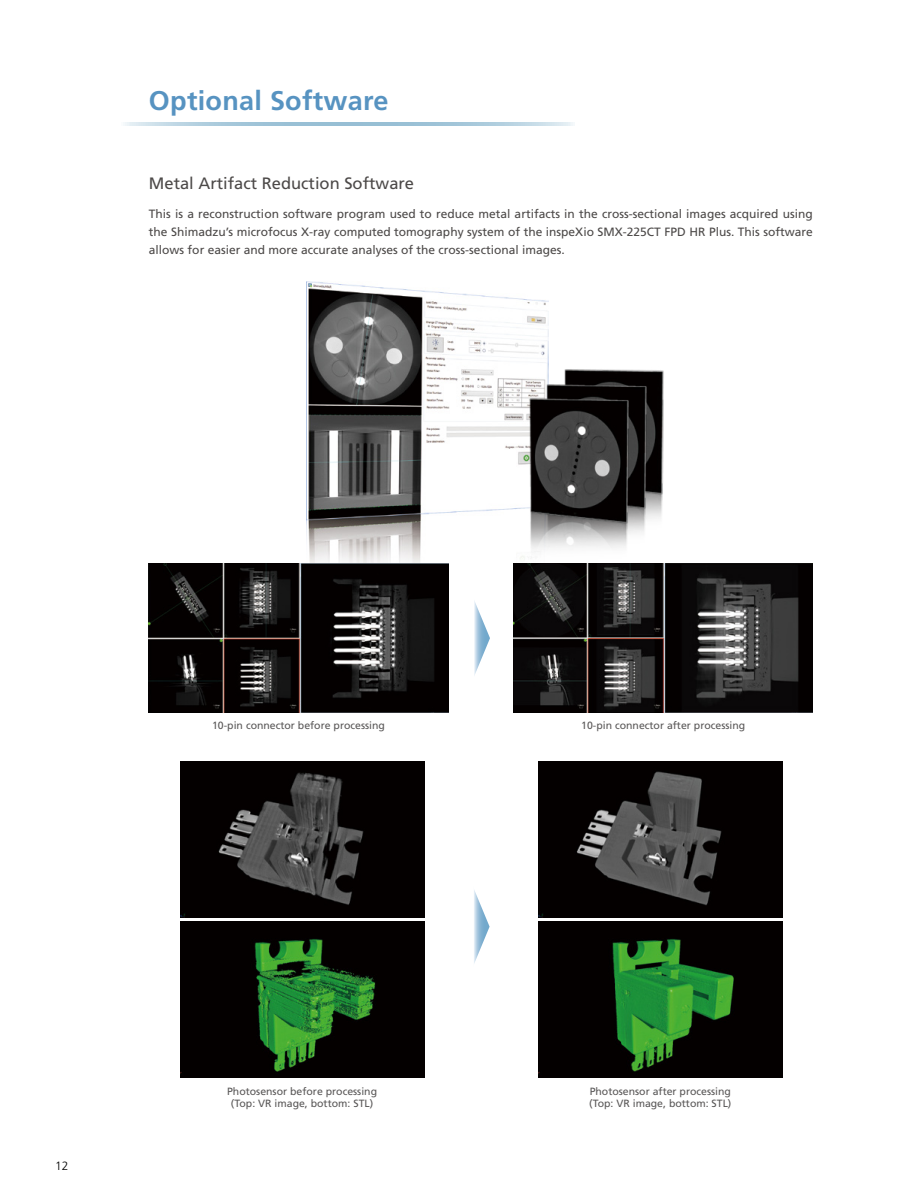
<style>
.page{position:relative;width:915px;height:1191px;background:#fff}
.page>*{position:absolute;margin:0;border:0;box-sizing:border-box;transform-origin:0 0}
.t1{font:700 27px "Frutiger LT Std";letter-spacing:.01em;color:#5793c1}
.t2{font:16.5px "Frutiger LT Std";color:#4c4948}
.t3{font:12px/18px "Frutiger LT Std";color:#4c4948;text-align:justify}
.t4{font:300 12px "Frutiger LT Std";color:#000}
.t5{font:10.5px/12.6px "Frutiger LT Std";color:#595757;text-align:center}
</style>
<div class="page">
<hr style="left:119px;top:122px;width:455px;height:3px;background:#96bed4">
<img style="left:306px;top:281px;width:242px;height:306px">
<img style="left:564px;top:369px;width:100px;height:150px">
<img style="left:543px;top:381px;width:106px;height:152px">
<img style="left:526px;top:395px;width:105px;height:168px">
<img style="left:149px;top:563px;width:299px;height:149px">
<svg style="left:474px;top:601px;width:16px;height:74px"></svg>
<img style="left:513px;top:563px;width:299px;height:149px">
<img style="left:180px;top:761px;width:244px;height:156px">
<img style="left:180px;top:922px;width:244px;height:155px">
<svg style="left:474px;top:890px;width:15px;height:73px"></svg>
<img style="left:538px;top:761px;width:244px;height:156px">
<img style="left:538px;top:922px;width:244px;height:155px">
<h1 class="t1" style="left:149px;top:85px;width:241px">Optional Software</h1>
<h2 class="t2" style="left:149px;top:173px;width:266px">Metal Artifact Reduction Software</h2>
<p class="t3" style="left:149px;top:205px;width:665px">This is a reconstruction software program used to reduce metal artifacts in the cross-sectional images acquired using the Shimadzu’s microfocus X-ray computed tomography system of the inspeXio SMX-225CT FPD HR Plus. This software allows for easier and more accurate analyses of the cross-sectional images.</p>
<p class="t4" style="left:55px;top:1158px;width:15px">12</p>
<p class="t5" style="left:212px;top:719px;width:174px">10-pin connector before processing</p>
<p class="t5" style="left:581px;top:719px;width:165px">10-pin connector after processing</p>
<p class="t5" style="left:227px;top:1085px;width:151px">Photosensor before processing (Top: VR image, bottom: STL)</p>
<p class="t5" style="left:589px;top:1085px;width:144px;text-align:left">Photosensor after processing (Top: VR image, bottom: STL)</p>
</div>
